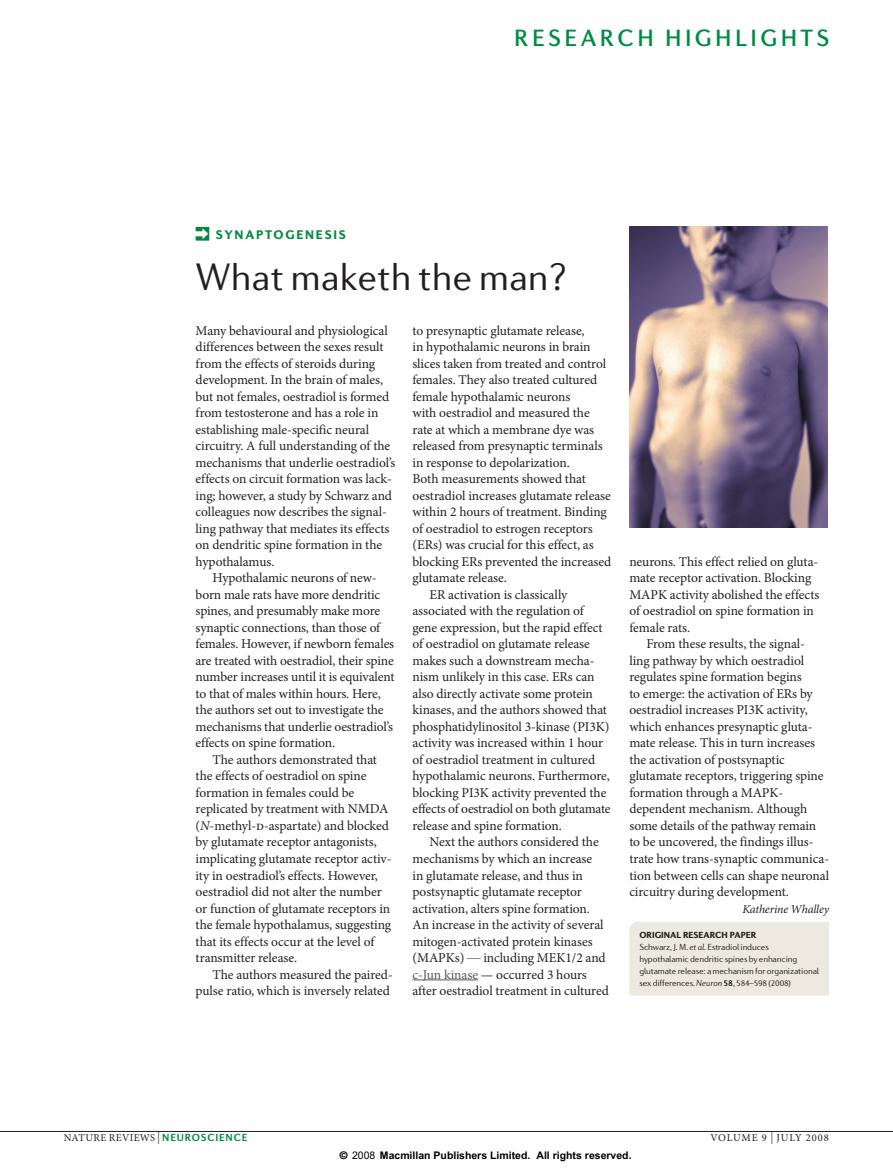
<style>
.page{position:relative;width:893px;height:1174px;background:#fff}
.page>*{position:absolute;margin:0;border:0;box-sizing:border-box;transform-origin:0 0}
.t1{font:300 39px "Diverda Sans LT Std";color:#231f20}
.sectionheader{font:500 24px "Diverda Sans LT Std";letter-spacing:.14em;color:#008b43}
.bodyindent{font:13.5px/16.5px "Minion Pro";letter-spacing:-.01em;color:#231f20}
.bodyfirst{font:13.5px/16.5px "Minion Pro";letter-spacing:-.005em;color:#231f20}
.ministrap{font:900 12.75px "Diverda Sans LT Std";color:#008b43}
.author{font:italic 12px "Minion Pro";letter-spacing:-.01em;color:#231f20}
.t2{font:700 10.5px "Arial";color:#000}
.t3{font:700 10.5px "Diverda Sans LT Std";letter-spacing:.075em;color:#008b43}
.t4{font:10.5px "Minion Pro";letter-spacing:.075em;color:#231f20}
.t5{font:300 9px/12px "Diverda Sans LT Std";letter-spacing:-.015em;color:#231f20}
.s1{font-style:italic}
.s2{font-family:"Times New Roman"}
.s3{color:#57585a}
.s4{font-weight:900}
.s5{font-weight:700}
.s6{font-family:"Minion Pro";font-weight:400;color:#231f20}
.s7{font-family:"Minion Pro";font-weight:400;font-size:12px;color:#231f20}
.s8{font-size:12px}
.s9{font-family:"Helvetica"}
.s10{font-weight:400}
</style>
<div class="page">
<img style="left:629px;top:227px;width:199px;height:300px">
<hr style="left:0;top:1131px;width:893px;height:1px;background:#231f20">
<hr style="left:412px;top:979px;width:66px;height:1px;background:#57585a">
<div style="left:629px;top:922px;width:200px;height:73px;background:#ede9de"></div>
<svg style="left:196px;top:227px;width:13px;height:14px"></svg>
<p class="sectionheader" style="left:514px;top:24px;width:316px">RESEARCH HIGHLIGHTS</p>
<p class="ministrap" style="left:216px;top:227px;width:30px">SYNAP</p>
<p class="ministrap" style="left:265px;top:227px;width:19px">TOGENESIS</p>
<p class="t1" style="left:196px;top:253px;width:373px">What maketh the man?</p>
<p class="bodyfirst" style="left:196px;top:322px;width:201px">Many behavioural and physiological differences between the sexes result from the effects of steroids during development. In the brain of males, but not females, oestradiol is formed from testosterone and has a role in establishing male-specific neural circuitry. A full understanding of the mechanisms that underlie oestradiol’s effects on circuit formation was lack&shy;ing; however, a study by Schwarz and colleagues now describes the signal&shy;ling pathway that mediates its effects on dendritic spine formation in the hypothalamus.</p>
<p class="bodyindent" style="left:196px;top:570px;width:200px;text-indent:17px">Hypothalamic neurons of new&shy;born male rats have more dendritic spines, and presumably make more synaptic connections, than those of females. However, if newborn females are treated with oestradiol, their spine number increases until it is equivalent to that of males within hours. Here, the authors set out to investigate the mechanisms that underlie oestradiol’s effects on spine formation.</p>
<p class="bodyindent" style="left:196px;top:751px;width:197px;text-indent:17px">The authors demonstrated that the effects of oestradiol on spine formation in females could be replicated by treatment with NMDA (<span class="s1">N</span>-methyl-d-aspartate) and blocked by glutamate receptor antagonists, implicating glutamate receptor activ&shy;ity in oestradiol’s effects. However, oestradiol did not alter the number or function of glutamate receptors in the female hypothalamus, suggesting that its effects occur at the level of transmitter release.</p>
<p class="bodyindent" style="left:196px;top:966px;width:199px;text-align:right">The authors measured the paired&shy;pulse ratio, which is inversely related</p>
<p class="bodyindent" style="left:412px;top:322px;width:200px">to presynaptic glutamate release,<br>in hypothalamic neurons in brain slices taken from treated and control females. They also treated cultured female hypothalamic neurons<br>with oestradiol and measured the rate at which a membrane dye was released from presynaptic terminals in response to depolarization.<br>Both measurements showed that oestradiol increases glutamate release within 2 hours of treatment. Binding of oestradiol to estrogen receptors (ERs) was crucial for this effect, as blocking ERs prevented the increased glutamate release.</p>
<p class="bodyindent" style="left:412px;top:586px;width:200px;text-indent:17px">ER activation is classically associated with the regulation of gene expression, but the rapid effect of oestradiol on glutamate release makes such a downstream mecha&shy;nism unlikely in this case. ERs can also directly activate some protein kinases, and the authors showed that phosphatidylinositol 3-kinase (PI3K) activity was increased within 1 hour of oestradiol treatment in cultured hypothalamic neurons. Furthermore, blocking PI3K activity prevented the effects of oestradiol on both glutamate release and spine formation.</p>
<p class="bodyindent" style="left:412px;top:834px;width:198px;text-indent:17px">Next the authors considered the mechanisms by which an increase<br>in glutamate release, and thus in postsynaptic glutamate receptor activation, alters spine formation.<br>An increase in the activity of several mitogen-activated protein kinases (MAPKs) <span class="s2">—</span> including MEK1/2 and <span class="s3">c-Jun kinase</span> — occurred 3 hours after oestradiol treatment in cultured</p>
<p class="bodyindent" style="left:629px;top:553px;width:191px">neurons. This effect relied on gluta&shy;mate receptor activation. Blocking<br>MAPK activity abolished the effects of oestradiol on spine formation in female rats.</p>
<p class="bodyindent" style="left:629px;top:636px;width:201px;text-indent:17px">From these results, the signal-<br>ling pathway by which oestradiol regulates spine formation begins<br>to emerge: the activation of ERs by oestradiol increases PI3K activity, which enhances presynaptic gluta&shy;mate release. This in turn increases the activation of postsynaptic glutamate receptors, triggering spine formation through a MAPK&shy;dependent mechanism. Although some details of the pathway remain to be uncovered, the findings illus&shy;trate how trans-synaptic communica&shy;tion between cells can shape neuronal circuitry during development.</p>
<p class="author" style="left:742px;top:900px;width:88px">Katherine Whalley</p>
<p class="t5" style="left:639px;top:928px;width:181px"><span class="s4">ORIGINAL RESEARCH PAPER<br></span>Schwarz, J. M. <span class="s1">et al.</span> Estradiol induces hypothalamic dendritic spines by enhancing glutamate release: a mechanism for organizational sex differences. <span class="s1">Neuron</span> <span class="s5">58</span>, 584–598 (2008)</p>
<p class="t4" style="left:64px;top:1130px;width:8px">nat</p>
<p class="t3" style="left:85px;top:1130px;width:164px"><span class="s6">ure reviews</span> <span class="s7">|</span> NEUROSCIENCE</p>
<p class="t4" style="left:710px;top:1130px;width:120px">volume 9 <span class="s8">|</span> july 2008</p>
<p class="t2" style="left:340px;top:1148px;width:293px"><span class="s9">©</span> <span class="s10">2008</span> Macmillan Publishers Limited. All rights reserved.</p>
</div>
